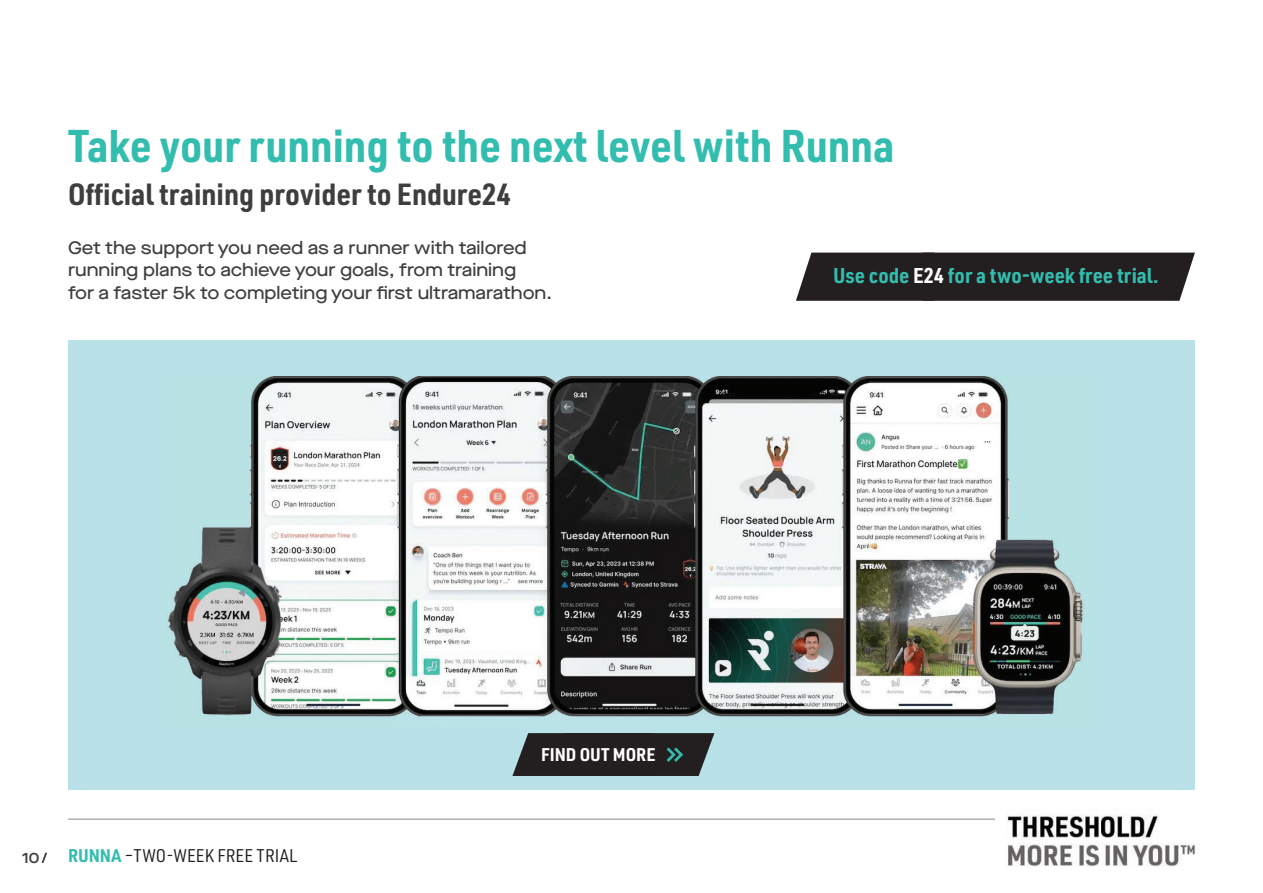
<style>
.page{position:relative;width:1263px;height:893px;background:#fff}
.page>*{position:absolute;margin:0;border:0;box-sizing:border-box;transform-origin:0 0}
.t1{font:700 45px "URWDIN Semi Cond";color:#32bdaf}
.t2{font:700 30px "URWDIN Semi Cond";color:#3e3e3f}
.t3{font:700 21px "URWDIN Semi Cond";color:#32bdaf}
.t4{font:500 18px/22.5px "Maison Neue Ext";color:#3e3e3f}
.t5{font:18px "URWDIN Semi Cond";color:#231f20}
.t6{font:700 18px "URWDIN Semi Cond";color:#fff}
.t7{font:600 15px "Maison Neue Ext";color:#3e3e3f}
.s1{color:#fff}
.s2{font-weight:700;color:#32bdaf}
</style>
<div class="page">
<img style="left:1007px;top:814px;width:188px;height:53px">
<hr style="left:68px;top:819px;width:927px;height:1px;background:#939598">
<svg style="left:42px;top:853px;width:5px;height:10px"></svg>
<div style="left:68px;top:340px;width:1127px;height:450px;background:#b8e2e7"></div>
<img style="left:168px;top:377px;width:915px;height:340px">
<svg style="left:512px;top:733px;width:202px;height:43px;background:#2f3031"></svg>
<div style="left:796px;top:253px;width:399px;height:48px;background:#231f20"></div>
<h1 class="t1" style="left:68px;top:115px;width:828px">Take your running to the next level with Runna</h1>
<h2 class="t2" style="left:68px;top:174px;width:444px">Official training provider to Endure24</h2>
<p class="t4" style="left:68px;top:236px;width:485px">Get the support you need as a runner with tailored running plans to achieve your goals, from training<br>for a faster 5k to completing your first ultramarathon.</p>
<p class="t3" style="left:833px;top:261px;width:327px">Use code <span class="s1">E24</span> for a two-week free trial.</p>
<p class="t7" style="left:22px;top:847px;width:19px">10</p>
<p class="t5" style="left:68px;top:844px;width:231px"><span class="s2">RUNNA</span> –TWO-WEEK FREE TRIAL</p>
<p class="t6" style="left:541px;top:742px;width:116px">FIND OUT MORE</p>
</div>
